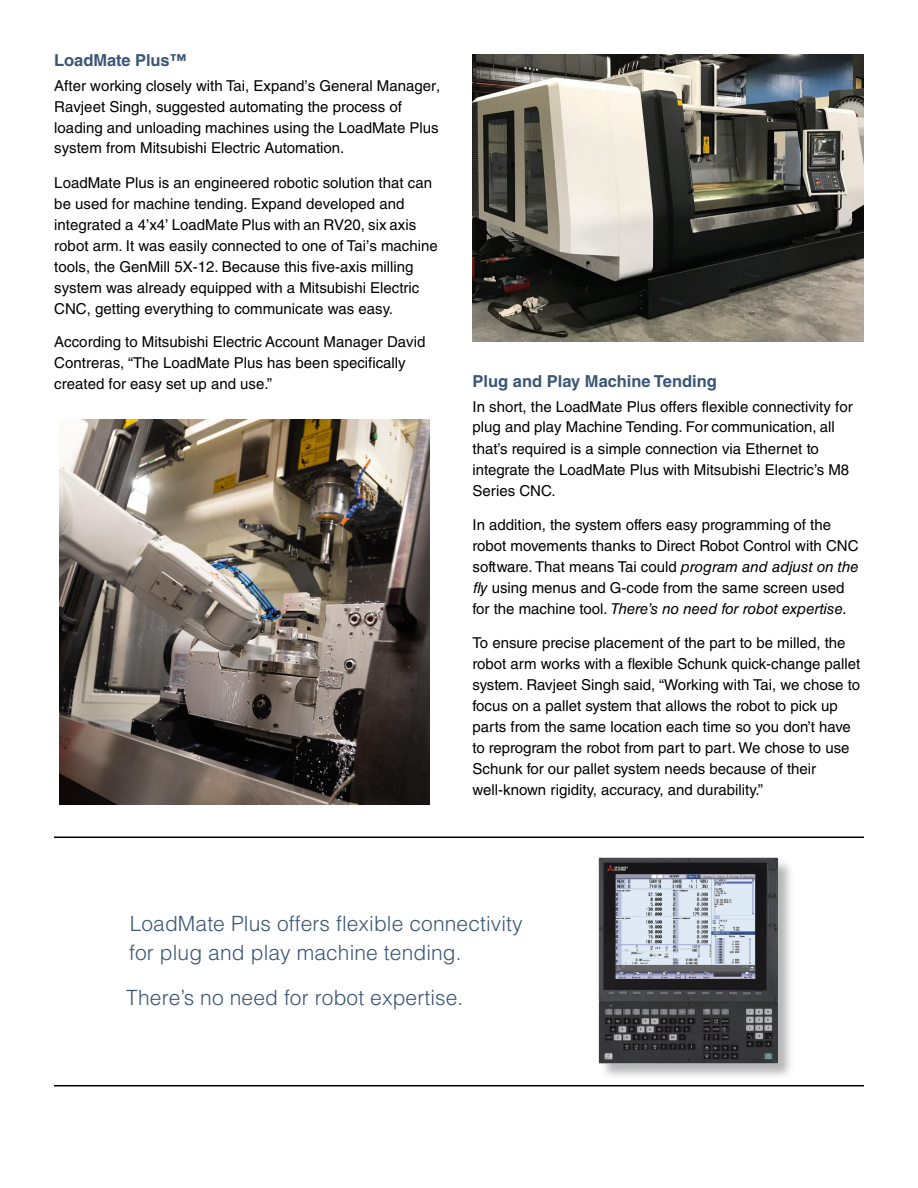
<style>
.page{position:relative;width:918px;height:1188px;background:#fff}
.page>*{position:absolute;margin:0;border:0;box-sizing:border-box;transform-origin:0 0}
.t1{font:300 21px/28.3px "Helvetica LT Std";letter-spacing:.005em;color:#3a5676}
.t2{font:700 16.5px "Helvetica LT Std";letter-spacing:-.005em;color:#3a5676}
.t3{font:15px/21px "Helvetica LT Std";color:#000}
.s1{font-style:italic}
</style>
<div class="page">
<img style="left:59px;top:419px;width:370px;height:386px">
<hr style="left:54px;top:837px;width:810px;height:1px;background:#000">
<div style="left:600px;top:858px;width:194px;height:221px;background:#6d6e71;opacity:.5"></div>
<img style="left:598px;top:857px;width:187px;height:210px">
<hr style="left:54px;top:1085px;width:810px;height:1px;background:#000">
<img style="left:472px;top:54px;width:392px;height:287px">
<p class="t2" style="left:54px;top:50px;width:133px">LoadMate Plus™</p>
<p class="t3" style="left:54px;top:75px;width:387px">After working closely with Tai, Expand’s General Manager, Ravjeet Singh, suggested automating the process of loading and unloading machines using the LoadMate Plus system from Mitsubishi Electric Automation.</p>
<p class="t3" style="left:54px;top:172px;width:385px">LoadMate Plus is an engineered robotic solution that can be used for machine tending. Expand developed and integrated a 4’x4’ LoadMate Plus with an RV20, six axis robot arm. It was easily connected to one of Tai’s machine tools, the GenMill 5X-12. Because this five-axis milling system was already equipped with a Mitsubishi Electric CNC, getting everything to communicate was easy.</p>
<p class="t3" style="left:54px;top:332px;width:373px">According to Mitsubishi Electric Account Manager David<br>Contreras, “The LoadMate Plus has been specifically created for easy set up and use.”</p>
<p class="t2" style="left:472px;top:371px;width:246px">Plug and Play Machine Tending</p>
<p class="t3" style="left:472px;top:397px;width:382px;line-height:20.1px">In short, the LoadMate Plus offers flexible connectivity for plug and play Machine Tending. For communication, all</p>
<p class="t3" style="left:472px;top:438px;width:378px">that’s required is a simple connection via Ethernet to integrate the LoadMate Plus with Mitsubishi Electric’s M8<br>Series CNC.</p>
<p class="t3" style="left:472px;top:514px;width:388px">In addition, the system offers easy programming of the robot movements thanks to Direct Robot Control with CNC software. That means Tai could <span class="s1">program and adjust on the fly</span> using menus and G-code from the same screen used for the machine tool. <span class="s1">There’s no need for robot expertise.</span></p>
<p class="t3" style="left:472px;top:632px;width:389px">To ensure precise placement of the part to be milled, the robot arm works with a flexible Schunk quick-change pallet system. Ravjeet Singh said, “Working with Tai, we chose to focus on a pallet system that allows the robot to pick up parts from the same location each time so you don’t have to reprogram the robot from part to part. We chose to use Schunk for our pallet system needs because of their well-known rigidity, accuracy, and durability.”</p>
<h1 class="t1" style="left:129px;top:910px;width:395px">LoadMate Plus offers flexible connectivity for plug and play machine tending.</h1>
<h1 class="t1" style="left:126px;top:983px;width:339px">There’s no need for robot expertise.</h1>
</div>
